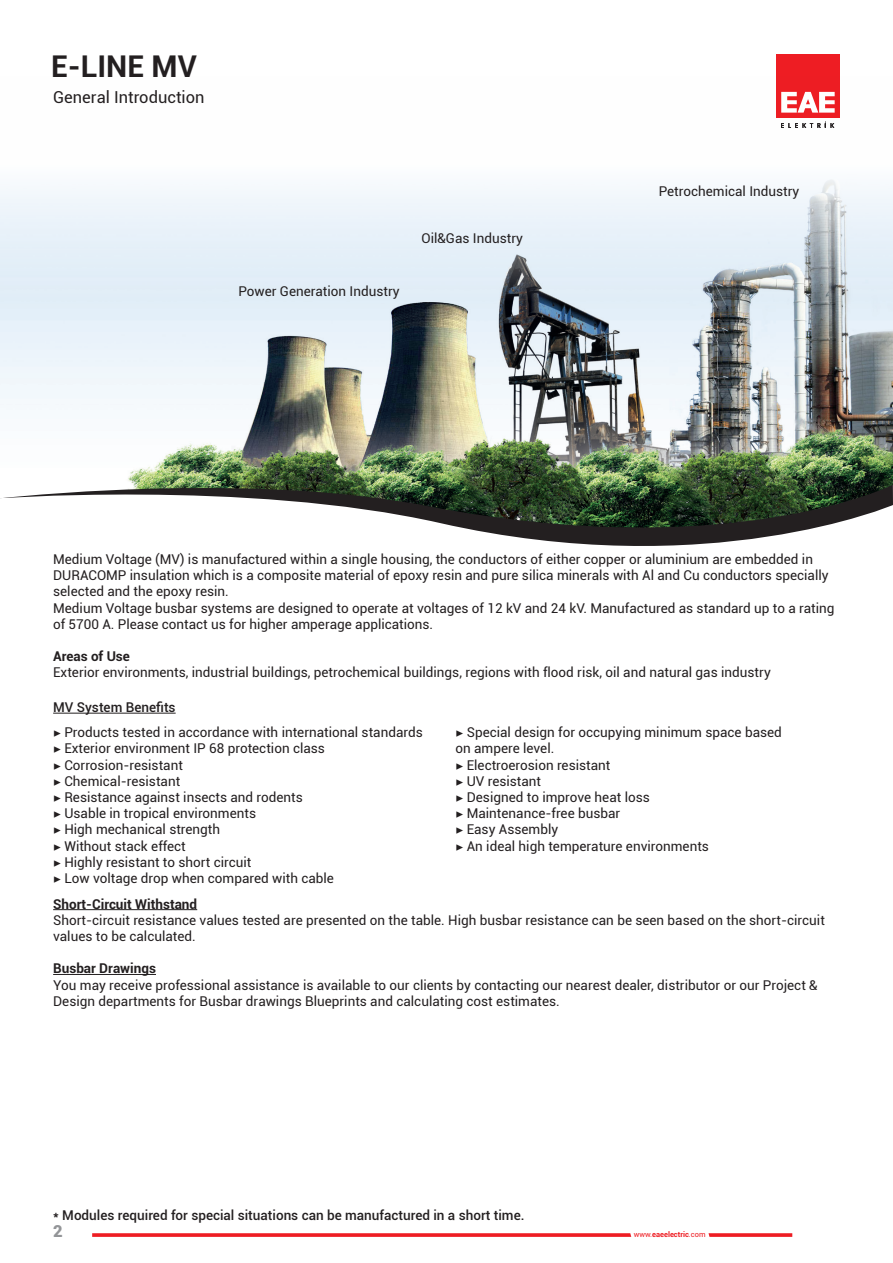
<style>
.page{position:relative;width:893px;height:1263px;background:#fff}
.page>*{position:absolute;margin:0;border:0;box-sizing:border-box;transform-origin:0 0}
.t1{font:700 30px "Roboto";color:#231f20}
.t2{font:16.5px "Roboto";color:#231f20}
.t3{font:900 16.5px "Roboto";color:#939598}
.t4{font:13.5px/16.2px "Roboto";color:#231f20}
.t5{font:500 13.5px "Roboto";color:#231f20}
.t6{font:700 13.5px "Roboto";color:#231f20}
.t7{font:700 7.5px "Roboto";color:#ee1d23}
.s1{font-weight:500}
.s2{font-family:"Minion Pro"}
.s3{font-weight:400}
</style>
<div class="page">
<svg style="left:92px;top:1233px;width:700px;height:4px;background:#f0474c"></svg>
<div style="left:776px;top:54px;width:64px;height:64px;background:#ee1d23"></div>
<svg style="left:469px;top:529px;width:341px;height:17px;fill:#231f20"></svg>
<img style="left:0;top:91px;width:893px;height:438px">
<hr style="left:53px;top:909px;width:144px;height:1px;background:#231f20">
<hr style="left:53px;top:974px;width:103px;height:1px;background:#231f20">
<hr style="left:53px;top:713px;width:123px;height:1px;background:#231f20">
<h1 class="t1" style="left:51px;top:45px;width:147px">E-LINE MV</h1>
<p class="t2" style="left:53px;top:86px;width:153px">General Introduction</p>
<p class="t4" style="left:238px;top:283px;width:163px">Power Generation Industry</p>
<p class="t4" style="left:422px;top:230px;width:103px">Oil&amp;Gas Industry</p>
<p class="t4" style="left:659px;top:182px;width:142px">Petrochemical Industry</p>
<p class="t4" style="left:53px;top:551px;width:783px">Medium Voltage (MV) is manufactured within a single housing, the conductors of either copper or aluminium are embedded in DURACOMP insulation which is a composite material of epoxy resin and pure silica minerals with Al and Cu conductors specially selected and the epoxy resin.<br>Medium Voltage busbar systems are designed to operate at voltages of 12 kV and 24 kV. Manufactured as standard up to a rating of 5700 A. Please contact us for higher amperage applications.</p>
<p class="t6" style="left:53px;top:647px;width:78px">Areas of Use</p>
<p class="t4" style="left:53px;top:664px;width:719px">Exterior environments, industrial buildings, petrochemical buildings, regions with flood risk, oil and natural gas industry</p>
<p class="t4" style="left:53px;top:694px;width:371px;line-height:25px"><span class="s1">MV System Benefits<br></span><span class="s2">▶</span> Products tested in accordance with international standards</p>
<p class="t4" style="left:53px;top:740px;width:282px"><span class="s2">▶</span> Exterior environment IP 68 protection class <span class="s2">▶</span> Corrosion-resistant<br><span class="s2">▶</span> Chemical-resistant<br><span class="s2">▶</span> Resistance against insects and rodents<br><span class="s2">▶</span> Usable in tropical environments<br><span class="s2">▶</span> High mechanical strength<br><span class="s2">▶</span> Without stack effect<br><span class="s2">▶</span> Highly resistant to short circuit<br><span class="s2">▶</span> Low voltage drop when compared with cable</p>
<p class="t4" style="left:455px;top:724px;width:328px"><span class="s2">▶</span> Special design for occupying minimum space based on ampere level.<br><span class="s2">▶</span> Electroerosion resistant<br><span class="s2">▶</span> UV resistant<br><span class="s2">▶</span> Designed to improve heat loss<br><span class="s2">▶</span> Maintenance-free busbar<br><span class="s2">▶</span> Easy Assembly<br><span class="s2">▶</span> An ideal high temperature environments</p>
<p class="t6" style="left:53px;top:894px;width:146px">Short-Circuit Withstand</p>
<p class="t4" style="left:53px;top:911px;width:773px">Short-circuit resistance values tested are presented on the table. High busbar resistance can be seen based on the short-circuit values to be calculated.</p>
<p class="t6" style="left:53px;top:959px;width:104px">Busbar Drawings</p>
<p class="t4" style="left:53px;top:976px;width:766px">You may receive professional assistance is available to our clients by contacting our nearest dealer, distributor or our Project &amp;<br>Design departments for Busbar drawings Blueprints and calculating cost estimates.</p>
<p class="t5" style="left:53px;top:1206px;width:473px">* Modules required for special situations can be manufactured in a short time.</p>
<p class="t3" style="left:53px;top:1219px;width:11px">2</p>
<p class="t7" style="left:634px;top:1229px;width:73px"><span class="s3">www.</span>eaeelectric<span class="s3">.com</span></p>
</div>
